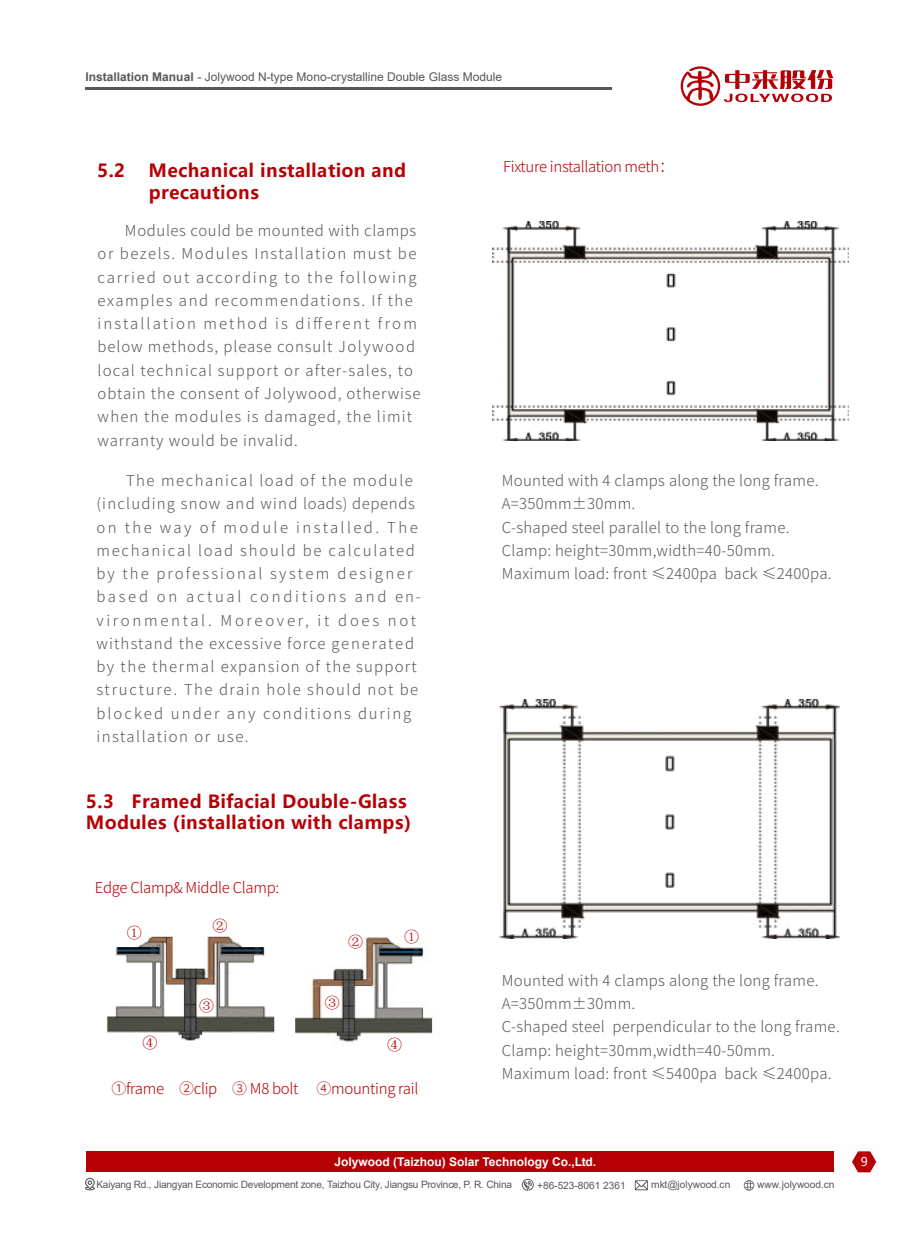
<style>
.page{position:relative;width:919px;height:1238px;background:#fff}
.page>*{position:absolute;margin:0;border:0;box-sizing:border-box;transform-origin:0 0}
.t1{font:700 18px/21.6px "Microsoft Ya Hei";letter-spacing:.02em;color:#b60005}
.t2{font:300 15px/23.2px "Source Han Sans CN";letter-spacing:.12em;color:#595757}
.t3{font:300 15px/23.2px "Source Han Sans CN";letter-spacing:.08em;color:#595757}
.t4{font:300 15px/23.2px "Source Han Sans CN";letter-spacing:.02em;color:#595757}
.t5{font:300 15px "Source Han Sans CN";letter-spacing:-.02em;color:#b60005}
.t6{font:15px "FZZDXJW GB1 0";color:#b60005}
.t7{font:12px "Arial";color:#595757}
.t8{font:700 12px "Arial";color:#fff}
.t9{font:12px "Microsoft Ya Hei";color:#fff}
.t10{font:10.05px "Arial";letter-spacing:-.02em;color:#595757}
.t11{font:10.05px "Arial";color:#595757}
.s1{font-weight:700}
</style>
<div class="page">
<img style="left:295px;top:937px;width:138px;height:105px">
<svg style="left:852px;top:1151px;width:24px;height:21px"></svg>
<div style="left:86px;top:1151px;width:747px;height:21px;background:#b60005"></div>
<div style="left:85px;top:1177px;width:10px;height:12px;border:1px solid #595757;border-radius:4px"></div>
<svg style="left:85px;top:1180px;width:10px;height:10px"></svg>
<svg style="left:743px;top:1180px;width:11px;height:10px"></svg>
<svg style="left:634px;top:1180px;width:14px;height:10px"></svg>
<svg style="left:522px;top:1178px;width:12px;height:12px"></svg>
<hr style="left:86px;top:87px;width:526px;height:3px;background:#595757">
<svg style="left:680px;top:66px;width:153px;height:40px"></svg>
<img style="left:107px;top:936px;width:168px;height:105px">
<img style="left:492px;top:222px;width:356px;height:218px">
<img style="left:499px;top:699px;width:340px;height:239px">
<p class="t7" style="left:86px;top:69px;width:418px"><span class="s1">Installation Manual</span> - Jolywood N-type Mono-crystalline Double Glass Module</p>
<p class="t1" style="left:97px;top:159px;width:30px">5.2</p>
<p class="t1" style="left:148px;top:159px;width:259px">Mechanical installation and precautions</p>
<p class="t3" style="left:98px;top:219px;width:324px;text-indent:27px">Modules could be mounted with clamps or bezels. Modules Installation must be carried out according to the following examples and recommendations. If the installation method is different from below methods, please consult Jolywood local technical support or after-sales, to obtain the consent of Jolywood, otherwise when the modules is damaged, the limit warranty would be invalid.</p>
<p class="t2" style="left:96px;top:469px;width:326px;text-indent:30px">The mechanical load of the module (including snow and wind loads) depends on the way of module installed. The mechanical load should be calculated by the professional system designer based on actual conditions and en&shy;vironmental. Moreover, it does not withstand the excessive force generated by the thermal expansion of the support structure. The drain hole should not be blocked under any conditions during installation or use.</p>
<p class="t1" style="left:86px;top:789px;width:327px">5.3 Framed Bifacial Double-Glass<br>Modules (installation with clamps)</p>
<p class="t5" style="left:95px;top:879px;width:186px">Edge Clamp&amp; Middle Clamp:</p>
<p class="t6" style="left:127px;top:925px;width:16px">①</p>
<p class="t6" style="left:142px;top:1035px;width:16px">④</p>
<p class="t6" style="left:212px;top:918px;width:16px">②</p>
<p class="t6" style="left:199px;top:998px;width:16px">③</p>
<p class="t6" style="left:348px;top:934px;width:16px">②</p>
<p class="t6" style="left:325px;top:995px;width:16px">③</p>
<p class="t6" style="left:404px;top:929px;width:16px">①</p>
<p class="t6" style="left:387px;top:1037px;width:16px">④</p>
<p class="t5" style="left:111px;top:1079px;width:308px">①frame ②clip ③ M8 bolt ④mounting rail</p>
<p class="t5" style="left:503px;top:158px;width:172px">Fixture installation meth：</p>
<p class="t4" style="left:501px;top:469px;width:331px">Mounted with 4 clamps along the long frame.<br>A=350mm±30mm.<br>C-shaped steel parallel to the long frame.<br>Clamp: height=30mm,width=40-50mm.<br>Maximum load: front ≤2400pa back ≤2400pa.</p>
<p class="t4" style="left:501px;top:968px;width:339px">Mounted with 4 clamps along the long frame.<br>A=350mm±30mm.<br>C-shaped steel perpendicular to the long frame.<br>Clamp: height=30mm,width=40-50mm.<br>Maximum load: front ≤5400pa back ≤2400pa.</p>
<p class="t8" style="left:334px;top:1153px;width:263px">Jolywood (Taizhou) Solar Technology Co.,Ltd.</p>
<p class="t9" style="left:860px;top:1153px;width:9px">9</p>
<p class="t10" style="left:96px;top:1177px;width:417px">Kaiyang Rd., Jiangyan Economic Development zone, Taizhou City, Jiangsu Province, P. R. China</p>
<p class="t11" style="left:537px;top:1178px;width:90px">+86-523-8061 2361</p>
<p class="t11" style="left:651px;top:1177px;width:81px">mkt@jolywood.cn</p>
<p class="t11" style="left:757px;top:1177px;width:79px">www.jolywood.cn</p>
</div>
